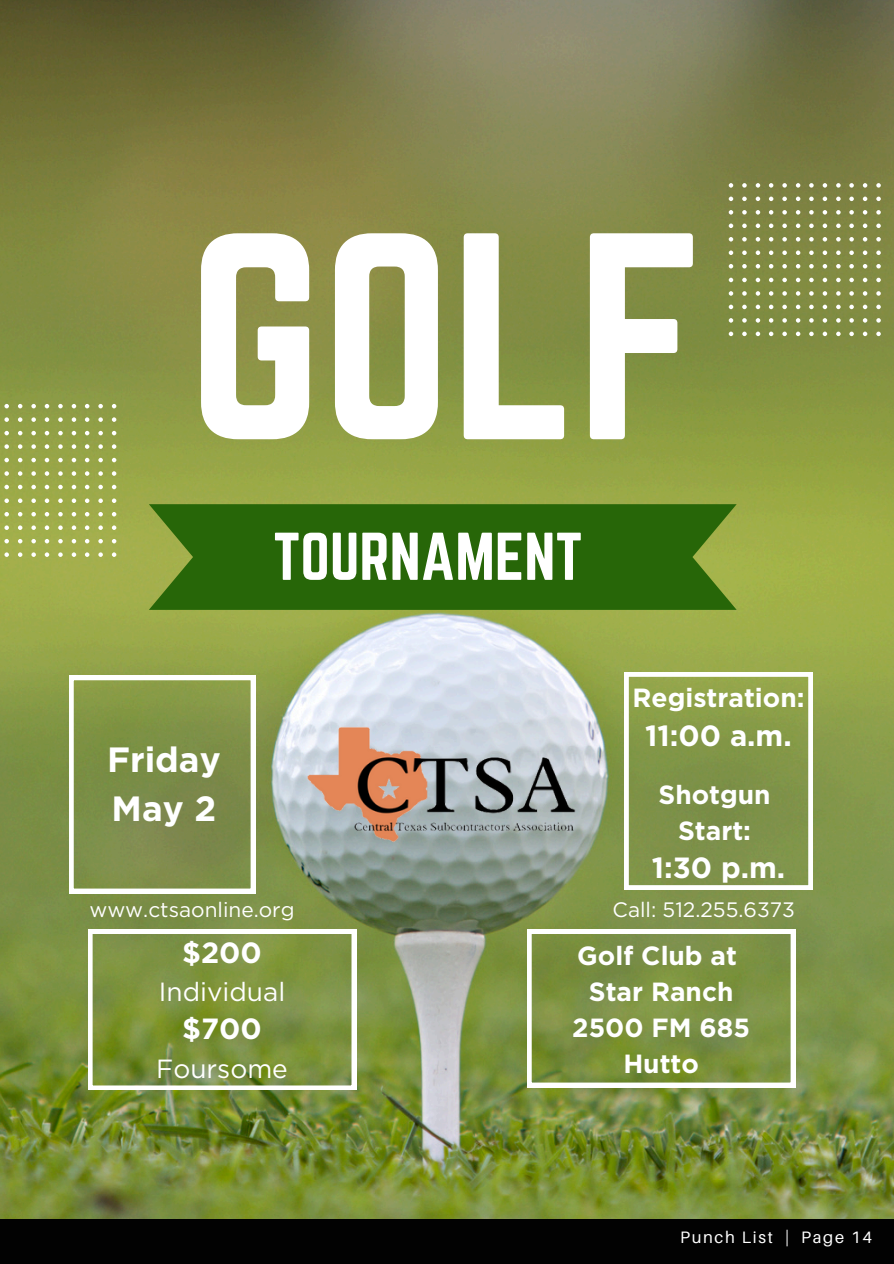
<style>
.page{position:relative;width:894px;height:1264px;background:#fff}
.page>*{position:absolute;margin:0;border:0;box-sizing:border-box;transform-origin:0 0}
.t1{font:257.25px "Norwester";color:#fff}
.t2{font:58.95px "Norwester";color:#fff}
.t3{font:700 35.1px/48.2px "Gotham";color:#fff}
.t4{font:700 29.25px "Gotham";color:#fff}
.t5{font:700 26.25px/36.2px "Gotham";color:#fff;text-align:center}
.t6{font:26.25px "Gotham";color:#fff}
.t7{font:20.85px "Gotham";color:#fff}
.t8{font:16.5px "Aileron";letter-spacing:.1em;color:#fff}
</style>
<div class="page">
<img style="left:0;top:0;width:893px;height:1219px">
<svg style="left:149px;top:504px;width:587px;height:106px;background:#306b0d"></svg>
<svg style="left:88px;top:929px;width:268px;height:160px;background:#869a4e"></svg>
<svg style="left:69px;top:675px;width:186px;height:218px;background:#8a9959"></svg>
<svg style="left:624px;top:672px;width:188px;height:217px;background:#8d9f58"></svg>
<svg style="left:527px;top:929px;width:267px;height:158px;background:#859950"></svg>
<svg style="left:728px;top:183px;width:152px;height:153px;background:#8c9354"></svg>
<svg style="left:0;top:404px;width:116px;height:153px;background:#a3af58"></svg>
<img style="left:298px;top:635px;width:298px;height:298px">
<div style="left:0;top:1219px;width:893px;height:44px;background:#020202"></div>
<h1 class="t1" style="left:188px;top:182px;width:519px">GOLF</h1>
<p class="t3" style="left:107px;top:735px;width:115px">Friday<br>May 2</p>
<p class="t2" style="left:273px;top:521px;width:311px">TOURNAMENT</p>
<h2 class="t5" style="left:632px;top:679px;width:173px">Registration:</h2>
<h2 class="t4" style="left:645px;top:717px;width:148px">11:00 a.m.</h2>
<p class="t5" style="left:658px;top:776px;width:113px">Shotgun<br>Start:</p>
<p class="t4" style="left:651px;top:850px;width:135px">1:30 p.m.</p>
<h4 class="t7" style="left:89px;top:896px;width:207px">www.ctsaonline.org</h4>
<h3 class="t7" style="left:612px;top:896px;width:184px">Call: 512.255.6373</h3>
<h5 class="t4" style="left:182px;top:934px;width:81px">$200</h5>
<h5 class="t6" style="left:159px;top:975px;width:128px">Individual</h5>
<h5 class="t4" style="left:182px;top:1011px;width:81px">$700</h5>
<h5 class="t6" style="left:156px;top:1052px;width:133px">Foursome</h5>
<p class="t5" style="left:572px;top:937px;width:179px">Golf Club at<br>Star Ranch<br>2500 FM 685<br>Hutto</p>
<p class="t8" style="left:680px;top:1226px;width:193px">Punch List | Page 14</p>
</div>
